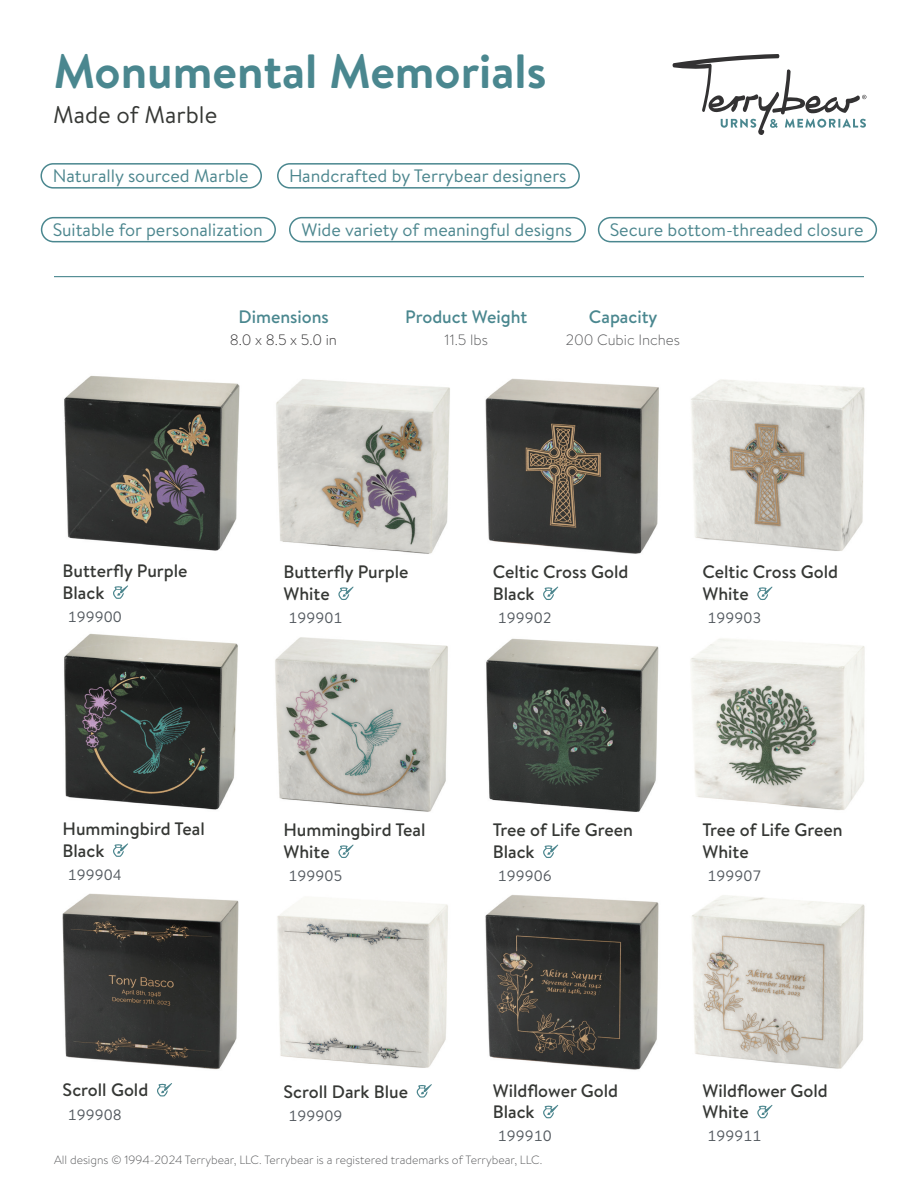
<style>
.page{position:relative;width:918px;height:1188px;background:#fff}
.page>*{position:absolute;margin:0;border:0;box-sizing:border-box;transform-origin:0 0}
.t1{font:700 48px "Brandon Text";color:#4a878f}
.t2{font:24px "Brandon Text";color:#363835}
.t3{font:500 18px/21.6px "Brandon Text";color:#363835}
.t4{font:18px "Brandon Text";color:#4c868e}
.t5{font:500 18px "Brandon Text";color:#4a878f}
.t6{font:15px "Brandon Text";color:#52585e}
.t7{font:300 15px "Brandon Text";color:#57585a}
.t8{font:300 15px "Brandon Text";color:#333233}
.t9{font:300 12px "Brandon Text";color:#57585a}
</style>
<div class="page">
<hr style="left:54px;top:276px;width:810px;height:1px;background:#4a878f">
<svg style="left:673px;top:54px;width:193px;height:81px"></svg>
<div style="left:40px;top:163px;width:222px;height:26px;border:2px solid #4a878f;border-radius:12px"></div>
<div style="left:277px;top:163px;width:303px;height:26px;border:2px solid #4a878f;border-radius:12px"></div>
<div style="left:289px;top:217px;width:297px;height:25px;border:2px solid #4a878f;border-radius:12px"></div>
<div style="left:41px;top:217px;width:235px;height:25px;border:2px solid #4a878f;border-radius:12px"></div>
<img style="left:64px;top:376px;width:176px;height:175px">
<img style="left:64px;top:633px;width:174px;height:177px">
<img style="left:62px;top:893px;width:177px;height:177px">
<img style="left:276px;top:379px;width:174px;height:175px">
<img style="left:275px;top:637px;width:173px;height:175px">
<img style="left:277px;top:901px;width:171px;height:167px">
<img style="left:485px;top:378px;width:174px;height:176px">
<img style="left:486px;top:638px;width:173px;height:174px">
<img style="left:485px;top:895px;width:174px;height:175px">
<img style="left:691px;top:379px;width:174px;height:172px">
<img style="left:691px;top:639px;width:174px;height:171px">
<img style="left:692px;top:895px;width:173px;height:174px">
<svg style="left:113px;top:585px;width:15px;height:14px"></svg>
<svg style="left:113px;top:843px;width:15px;height:14px"></svg>
<svg style="left:157px;top:1083px;width:15px;height:13px"></svg>
<svg style="left:338px;top:587px;width:16px;height:13px"></svg>
<svg style="left:338px;top:845px;width:16px;height:13px"></svg>
<svg style="left:417px;top:1084px;width:15px;height:14px"></svg>
<svg style="left:543px;top:587px;width:15px;height:13px"></svg>
<svg style="left:543px;top:845px;width:15px;height:13px"></svg>
<svg style="left:543px;top:1105px;width:15px;height:13px"></svg>
<svg style="left:757px;top:587px;width:15px;height:13px"></svg>
<svg style="left:757px;top:1105px;width:15px;height:13px"></svg>
<div style="left:598px;top:217px;width:279px;height:25px;border:2px solid #4a878f;border-radius:12px"></div>
<h1 class="t1" style="left:53px;top:38px;width:495px">Monumental Memorials</h1>
<h2 class="t2" style="left:53px;top:98px;width:166px">Made of Marble</h2>
<p class="t4" style="left:53px;top:164px;width:197px">Naturally sourced Marble</p>
<p class="t4" style="left:289px;top:164px;width:279px">Handcrafted by Terrybear designers</p>
<p class="t4" style="left:53px;top:217px;width:212px">Suitable for personalization</p>
<p class="t4" style="left:301px;top:217px;width:272px">Wide variety of meaningful designs</p>
<p class="t4" style="left:610px;top:217px;width:255px">Secure bottom-threaded closure</p>
<p class="t5" style="left:239px;top:304px;width:92px">Dimensions</p>
<p class="t5" style="left:405px;top:304px;width:124px">Product Weight</p>
<p class="t5" style="left:589px;top:304px;width:70px">Capacity</p>
<p class="t8" style="left:230px;top:330px;width:109px">8.0 x 8.5 x 5.0 in</p>
<p class="t7" style="left:445px;top:330px;width:45px">11.5 lbs</p>
<p class="t7" style="left:566px;top:330px;width:116px">200 Cubic Inches</p>
<p class="t3" style="left:63px;top:560px;width:126px">Butterfly Purple<br>Black</p>
<p class="t6" style="left:68px;top:607px;width:56px">199900</p>
<p class="t3" style="left:63px;top:818px;width:144px">Hummingbird Teal<br>Black</p>
<p class="t6" style="left:68px;top:865px;width:56px">199904</p>
<p class="t3" style="left:284px;top:561px;width:126px">Butterfly Purple<br>White</p>
<p class="t6" style="left:289px;top:608px;width:55px">199901</p>
<p class="t3" style="left:493px;top:561px;width:137px">Celtic Cross Gold<br>Black</p>
<p class="t6" style="left:498px;top:608px;width:55px">199902</p>
<p class="t3" style="left:702px;top:561px;width:137px">Celtic Cross Gold<br>White</p>
<p class="t6" style="left:708px;top:608px;width:55px">199903</p>
<p class="t3" style="left:284px;top:819px;width:144px">Hummingbird Teal<br>White</p>
<p class="t6" style="left:289px;top:866px;width:55px">199905</p>
<p class="t3" style="left:493px;top:819px;width:142px">Tree of Life Green<br>Black</p>
<p class="t6" style="left:498px;top:866px;width:55px">199906</p>
<p class="t3" style="left:702px;top:819px;width:142px">Tree of Life Green<br>White</p>
<p class="t6" style="left:708px;top:866px;width:55px">199907</p>
<p class="t3" style="left:63px;top:1079px;width:87px">Scroll Gold</p>
<p class="t6" style="left:68px;top:1104px;width:56px">199908</p>
<p class="t3" style="left:284px;top:1080px;width:126px">Scroll Dark Blue</p>
<p class="t6" style="left:289px;top:1105px;width:55px">199909</p>
<p class="t3" style="left:493px;top:1079px;width:127px">Wildflower Gold<br>Black</p>
<p class="t6" style="left:498px;top:1126px;width:55px">199910</p>
<p class="t9" style="left:54px;top:1152px;width:490px">All designs © 1994-2024 Terrybear, LLC. Terrybear is a registered trademarks of Terrybear, LLC.</p>
<p class="t3" style="left:702px;top:1079px;width:127px">Wildflower Gold<br>White</p>
<p class="t6" style="left:708px;top:1126px;width:55px">199911</p>
</div>
